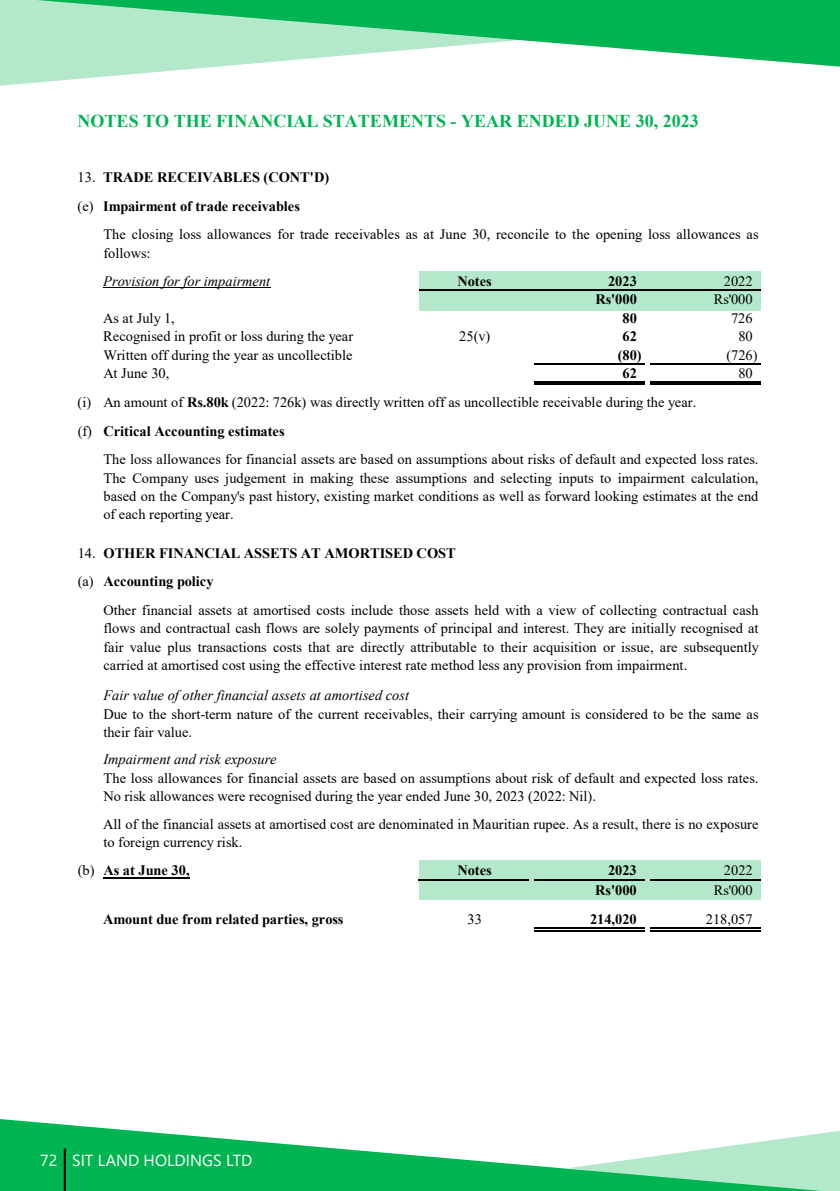
<style>
.page{position:relative;width:840px;height:1191px;background:#fff}
.page>*{position:absolute;margin:0;border:0;box-sizing:border-box;transform-origin:0 0}
.t1{font:700 18px "Times New Roman";color:#00b451}
.t2{font:14.4px/18.4px "Times New Roman";color:#000}
.t3{font:700 14.4px/28.4px "Times New Roman";color:#000}
.t4{font:italic 14.4px "Times New Roman";color:#000}
.s1{font-weight:400}
.s2{font-weight:700}
</style>
<div class="page">
<div style="left:419px;top:271px;width:341px;height:39px;background:#b3e8cb"></div>
<div style="left:419px;top:860px;width:341px;height:40px;background:#b3e8cb"></div>
<hr style="left:103px;top:287px;width:167px;height:1px;background:#000">
<hr style="left:103px;top:877px;width:86px;height:1px;background:#000">
<hr style="left:418px;top:289px;width:278px;height:2px;background:#000">
<hr style="left:534px;top:363px;width:110px;height:1px;background:#000">
<hr style="left:534px;top:381px;width:110px;height:1px;background:#000">
<hr style="left:534px;top:384px;width:110px;height:1px;background:#000">
<hr style="left:418px;top:879px;width:110px;height:1px;background:#000">
<hr style="left:534px;top:879px;width:110px;height:1px;background:#000">
<hr style="left:534px;top:927px;width:110px;height:1px;background:#000">
<hr style="left:534px;top:930px;width:110px;height:1px;background:#000">
<hr style="left:650px;top:289px;width:110px;height:2px;background:#000">
<hr style="left:650px;top:363px;width:110px;height:1px;background:#000">
<hr style="left:650px;top:381px;width:110px;height:1px;background:#000">
<hr style="left:650px;top:384px;width:110px;height:1px;background:#000">
<hr style="left:650px;top:879px;width:110px;height:1px;background:#000">
<hr style="left:650px;top:927px;width:110px;height:1px;background:#000">
<hr style="left:650px;top:930px;width:110px;height:1px;background:#000">
<div style="left:749px;top:0;width:90px;height:67px;background:#00b451"></div>
<svg style="left:0;top:0;width:749px;height:86px"></svg>
<svg style="left:0;top:1119px;width:839px;height:72px"></svg>
<hr style="left:64px;top:1148px;width:2px;height:43px;background:#000">
<svg style="left:41px;top:1154px;width:15px;height:11px"></svg>
<svg style="left:73px;top:1154px;width:20px;height:11px"></svg>
<svg style="left:99px;top:1154px;width:39px;height:11px"></svg>
<svg style="left:227px;top:1154px;width:24px;height:11px"></svg>
<svg style="left:145px;top:1154px;width:76px;height:11px"></svg>
<p class="t1" style="left:78px;top:108px;width:622px">NOTES TO THE FINANCIAL STATEMENTS - YEAR ENDED JUNE 30, 2023</p>
<p class="t3" style="left:77px;top:163px;width:253px"><span class="s1">13.</span> TRADE RECEIVABLES (CONT'D) <span class="s1">(e)</span> Impairment of trade receivables</p>
<p class="t2" style="left:103px;top:225px;width:656px">The closing loss allowances for trade receivables as at June 30, reconcile to the opening loss allowances as follows:</p>
<p class="t4" style="left:103px;top:271px;width:168px">Provision for for impairment</p>
<p class="t3" style="left:457px;top:266px;width:36px">Notes</p>
<p class="t3" style="left:607px;top:266px;width:30px">2023</p>
<p class="t2" style="left:723px;top:271px;width:30px">2022</p>
<p class="t3" style="left:595px;top:285px;width:43px">Rs'000</p>
<p class="t2" style="left:713px;top:290px;width:40px">Rs'000</p>
<p class="t2" style="left:103px;top:308px;width:73px">As at July 1,</p>
<p class="t3" style="left:622px;top:303px;width:16px">80</p>
<p class="t2" style="left:730px;top:308px;width:23px">726</p>
<p class="t2" style="left:103px;top:327px;width:251px">Recognised in profit or loss during the year</p>
<p class="t2" style="left:459px;top:327px;width:32px">25(v)</p>
<p class="t3" style="left:622px;top:322px;width:16px">62</p>
<p class="t2" style="left:738px;top:327px;width:16px">80</p>
<p class="t2" style="left:103px;top:345px;width:250px">Written off during the year as uncollectible</p>
<p class="t3" style="left:617px;top:340px;width:25px">(80)</p>
<p class="t2" style="left:726px;top:345px;width:33px">(726)</p>
<p class="t2" style="left:103px;top:363px;width:67px">At June 30,</p>
<p class="t3" style="left:622px;top:358px;width:16px">62</p>
<p class="t2" style="left:738px;top:363px;width:16px">80</p>
<p class="t2" style="left:78px;top:387px;width:619px;line-height:28.6px">(i) An amount of <span class="s2">Rs.80k</span> (2022: 726k) was directly written off as uncollectible receivable during the year. (f) <span class="s2">Critical Accounting estimates</span></p>
<p class="t2" style="left:103px;top:449px;width:656px;text-align:justify">The loss allowances for financial assets are based on assumptions about risks of default and expected loss rates.<br>The Company uses judgement in making these assumptions and selecting inputs to impairment calculation, based on the Company's past history, existing market conditions as well as forward looking estimates at the end of each reporting year.</p>
<p class="t3" style="left:78px;top:538px;width:379px"><span class="s1">14.</span> OTHER FINANCIAL ASSETS AT AMORTISED COST <span class="s1">(a)</span> Accounting policy</p>
<p class="t2" style="left:103px;top:600px;width:656px;text-align:justify">Other financial assets at amortised costs include those assets held with a view of collecting contractual cash flows and contractual cash flows are solely payments of principal and interest. They are initially recognised at fair value plus transactions costs that are directly attributable to their acquisition or issue, are subsequently carried at amortised cost using the effective interest rate method less any provision from impairment.</p>
<p class="t4" style="left:103px;top:685px;width:307px">Fair value of other financial assets at amortised cost</p>
<p class="t2" style="left:103px;top:704px;width:656px">Due to the short-term nature of the current receivables, their carrying amount is considered to be the same as their fair value.</p>
<p class="t4" style="left:103px;top:749px;width:175px">Impairment and risk exposure</p>
<p class="t2" style="left:103px;top:768px;width:656px">The loss allowances for financial assets are based on assumptions about risk of default and expected loss rates.<br>No risk allowances were recognised during the year ended June 30, 2023 (2022: Nil).</p>
<p class="t2" style="left:103px;top:814px;width:656px">All of the financial assets at amortised cost are denominated in Mauritian rupee. As a result, there is no exposure to foreign currency risk.</p>
<p class="t3" style="left:78px;top:856px;width:113px"><span class="s1">(b)</span> As at June 30,</p>
<p class="t3" style="left:457px;top:856px;width:36px">Notes</p>
<p class="t3" style="left:607px;top:856px;width:30px">2023</p>
<p class="t2" style="left:723px;top:861px;width:30px">2022</p>
<p class="t3" style="left:595px;top:876px;width:43px">Rs'000</p>
<p class="t2" style="left:713px;top:881px;width:40px">Rs'000</p>
<p class="t3" style="left:103px;top:904px;width:241px">Amount due from related parties, gross</p>
<p class="t2" style="left:467px;top:909px;width:16px">33</p>
<p class="t3" style="left:589px;top:904px;width:48px">214,020</p>
<p class="t2" style="left:705px;top:909px;width:48px">218,057</p>
</div>
